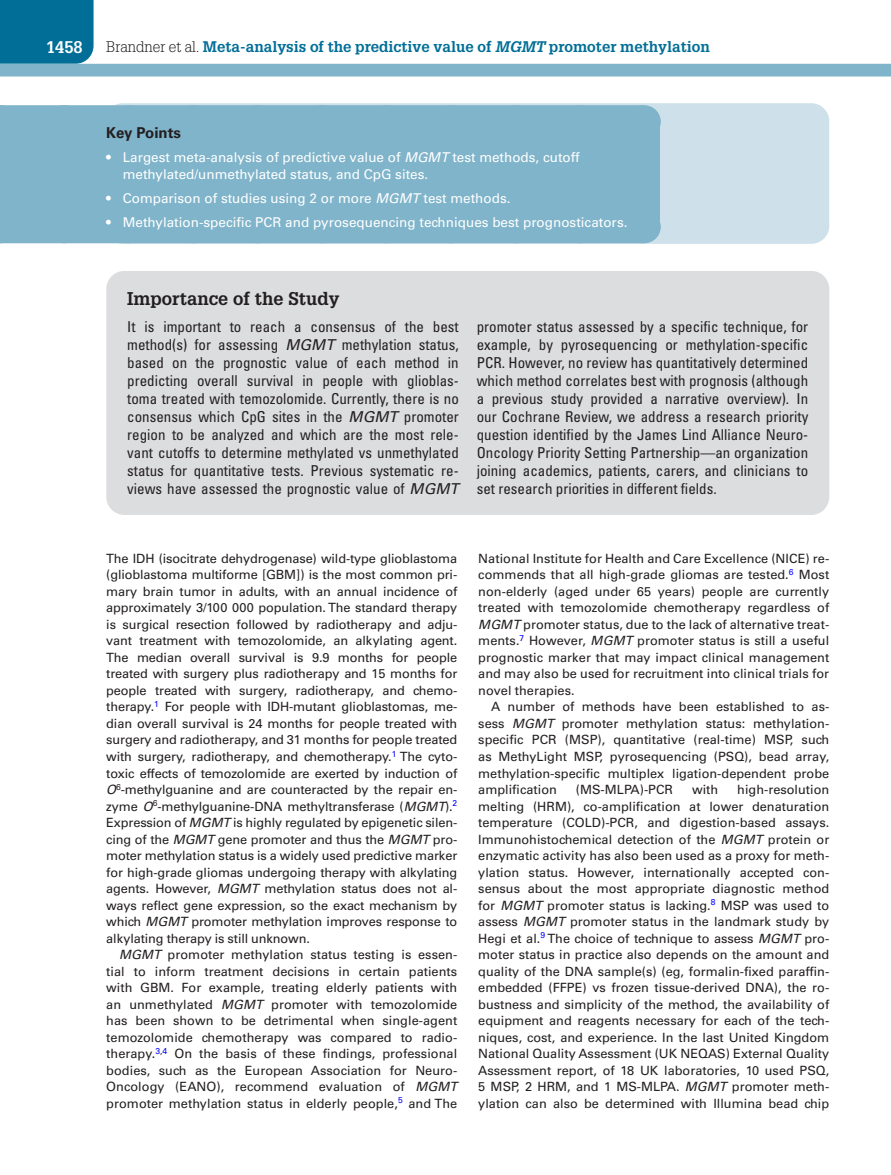
<style>
.page{position:relative;width:891px;height:1175px;background:#fff}
.page>*{position:absolute;margin:0;border:0;box-sizing:border-box;transform-origin:0 0}
.t1{font:700 18px "Glypha LT Std";color:#231f20}
.t2{font:700 16.5px "Glypha LT Std";color:#fff}
.t3{font:condensed 15px/18px "Univers LT Std";color:#231f20;text-align:justify}
.t4{font:700 15px "Glypha LT Std";color:#006e96}
.t5{font:700 15px "Univers LT Std";color:#231f20}
.t6{font:13.5px/16.5px "Univers LT Std";color:#fff}
.t7{font:12.75px/16.5px "Univers LT Std";color:#231f20;text-align:justify}
.s1{font-weight:300;color:#231f20}
.s2{font-style:italic}
.s3{font-style:italic;font-stretch:normal}
</style>
<div class="page">
<div style="left:0;top:0;width:94px;height:64px;background:#006e96"></div>
<div style="left:0;top:64px;width:891px;height:12px;background:#7fb4ca"></div>
<div style="left:105px;top:103px;width:724px;height:141px;background:#cee0ea;border-radius:18px"></div>
<div style="left:0;top:123px;width:660px;height:34px;background:#7fb4ca"></div>
<div style="left:0;top:105px;width:643px;height:33px;background:#7fb4ca"></div>
<svg style="left:66px;top:105px;width:545px;height:1px"></svg>
<hr style="left:643px;top:105px;width:1px;height:33px;background:#7fb4ca">
<div style="left:0;top:139px;width:660px;height:43px;background:#7fb4ca"></div>
<div style="left:0;top:179px;width:660px;height:41px;background:#7fb4ca"></div>
<div style="left:0;top:203px;width:660px;height:27px;background:#7fb4ca"></div>
<div style="left:0;top:210px;width:643px;height:33px;background:#7fb4ca"></div>
<hr style="left:643px;top:210px;width:1px;height:33px;background:#7fb4ca">
<div style="left:106px;top:271px;width:723px;height:244px;background:#dcdddf;border-radius:18px"></div>
<p class="t2" style="left:46px;top:37px;width:38px">1458</p>
<p class="t4" style="left:106px;top:37px;width:605px"><span class="s1">Brandner et al.</span> Meta-analysis of the predictive value of <span class="s2">MGMT</span> promoter methylation</p>
<p class="t5" style="left:106px;top:124px;width:76px">Key Points</p>
<p class="t6" style="left:123px;top:149px;width:458px;text-indent:-16px">• Largest meta-analysis of predictive value of <span class="s2">MGMT</span> test methods, cutoff methylated/unmethylated status, and CpG sites.</p>
<p class="t6" style="left:106px;top:190px;width:406px">• Comparison of studies using 2 or more <span class="s2">MGMT</span> test methods.</p>
<p class="t6" style="left:106px;top:214px;width:523px">• Methylation-specific PCR and pyrosequencing techniques best prognosticators.</p>
<h1 class="t1" style="left:127px;top:287px;width:214px">Importance of the Study</h1>
<p class="t3" style="left:127px;top:317px;width:333px">It is important to reach a consensus of the best method(s) for assessing <span class="s3">MGMT</span> methylation status, based on the prognostic value of each method in predicting overall survival in people with glioblas&shy;toma treated with temozolomide. Currently, there is no consensus which CpG sites in the <span class="s3">MGMT</span> promoter region to be analyzed and which are the most rele&shy;vant cutoffs to determine methylated vs unmethylated status for quantitative tests. Previous systematic re&shy;views have assessed the prognostic value of <span class="s3">MGMT</span></p>
<p class="t3" style="left:477px;top:317px;width:333px">promoter status assessed by a specific technique, for example, by pyrosequencing or methylation-specific PCR. However, no review has quantitatively determined which method correlates best with prognosis (although a previous study provided a narrative overview). In our Cochrane Review, we address a research priority question identified by the James Lind Alliance Neuro-Oncology Priority Setting Partnership—an organization joining academics, patients, carers, and clinicians to set research priorities in different fields.</p>
<p class="t7" style="left:106px;top:550px;width:353px">The IDH (isocitrate dehydrogenase) wild-type glioblastoma (glioblastoma multiforme [GBM]) is the most common pri&shy;mary brain tumor in adults, with an annual incidence of approximately 3/100 000 population. The standard therapy is surgical resection followed by radiotherapy and adju&shy;vant treatment with temozolomide, an alkylating agent.<br>The median overall survival is 9.9 months for people treated with surgery plus radiotherapy and 15 months for people treated with surgery, radiotherapy, and chemo&shy;therapy.<sup>1</sup> For people with IDH-mutant glioblastomas, me&shy;dian overall survival is 24 months for people treated with surgery and radiotherapy, and 31 months for people treated with surgery, radiotherapy, and chemotherapy.<sup>1</sup> The cyto&shy;toxic effects of temozolomide are exerted by induction of <span class="s2">O</span><sup>6</sup>-methylguanine and are counteracted by the repair en&shy;zyme <span class="s2">O</span><sup>6</sup>-methylguanine-DNA methyltransferase (<span class="s2">MGMT</span>).<sup>2<br></sup>Expression of <span class="s2">MGMT</span> is highly regulated by epigenetic silen&shy;cing of the <span class="s2">MGMT</span> gene promoter and thus the <span class="s2">MGMT</span> pro&shy;moter methylation status is a widely used predictive marker for high-grade gliomas undergoing therapy with alkylating agents. However, <span class="s2">MGMT</span> methylation status does not al&shy;ways reflect gene expression, so the exact mechanism by which <span class="s2">MGMT</span> promoter methylation improves response to alkylating therapy is still unknown.</p>
<p class="t7" style="left:106px;top:946px;width:353px;text-indent:13px"><span class="s2">MGMT</span> promoter methylation status testing is essen&shy;tial to inform treatment decisions in certain patients with GBM. For example, treating elderly patients with an unmethylated <span class="s2">MGMT</span> promoter with temozolomide has been shown to be detrimental when single-agent temozolomide chemotherapy was compared to radio&shy;therapy.<sup>3</sup><sup>,</sup><sup>4</sup> On the basis of these findings, professional bodies, such as the European Association for Neuro-Oncology (EANO), recommend evaluation of <span class="s2">MGMT </span>promoter methylation status in elderly people,<sup>5</sup> and The</p>
<p class="t7" style="left:478px;top:550px;width:353px">National Institute for Health and Care Excellence (NICE) re&shy;commends that all high-grade gliomas are tested.<sup>6</sup> Most non-elderly (aged under 65 years) people are currently treated with temozolomide chemotherapy regardless of <span class="s2">MGMT</span> promoter status, due to the lack of alternative treat&shy;ments.<sup>7</sup> However, <span class="s2">MGMT</span> promoter status is still a useful prognostic marker that may impact clinical management and may also be used for recruitment into clinical trials for novel therapies.</p>
<p class="t7" style="left:478px;top:698px;width:353px;text-indent:13px">A number of methods have been established to as&shy;sess <span class="s2">MGMT</span> promoter methylation status: methylation&shy;specific PCR (MSP), quantitative (real-time) MSP, such as MethyLight MSP, pyrosequencing (PSQ), bead array, methylation-specific multiplex ligation-dependent probe amplification</p>
<p class="t7" style="left:576px;top:781px;width:99px">(MS-MLPA)-PCR</p>
<p class="t7" style="left:692px;top:781px;width:28px">with</p>
<p class="t7" style="left:478px;top:781px;width:353px;text-indent:259px">high-resolution melting (HRM), co-amplification at lower denaturation temperature (COLD)-PCR, and digestion-based assays.<br>Immunohistochemical detection of the <span class="s2">MGMT</span> protein or enzymatic activity has also been used as a proxy for meth&shy;ylation status. However, internationally accepted con&shy;sensus about the most appropriate diagnostic method for <span class="s2">MGMT</span> promoter status is lacking.<sup>8</sup> MSP was used to assess <span class="s2">MGMT</span> promoter status in the landmark study by Hegi et al.<sup>9</sup> The choice of technique to assess <span class="s2">MGMT</span> pro&shy;moter status in practice also depends on the amount and quality of the DNA sample(s) (eg, formalin-fixed paraffin&shy;embedded (FFPE) vs frozen tissue-derived DNA), the ro&shy;bustness and simplicity of the method, the availability of equipment and reagents necessary for each of the tech&shy;niques, cost, and experience. In the last United Kingdom National Quality Assessment (UK NEQAS) External Quality Assessment report, of 18 UK laboratories, 10 used PSQ, 5 MSP, 2 HRM, and 1 MS-MLPA. <span class="s2">MGMT</span> promoter meth&shy;ylation can also be determined with Illumina bead chip</p>
</div>
